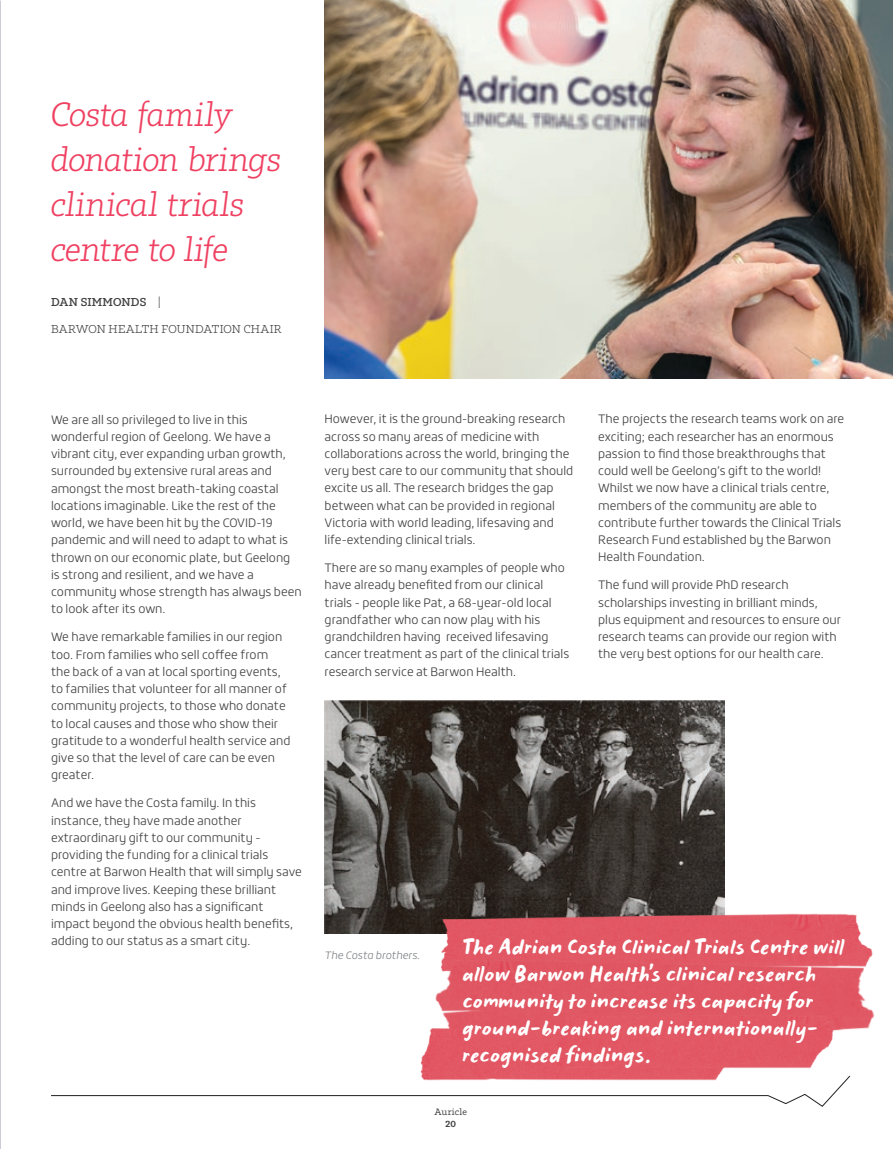
<style>
.page{position:relative;width:893px;height:1149px;background:#fff}
.page>*{position:absolute;margin:0;border:0;box-sizing:border-box;transform-origin:0 0}
.t1{font:italic 300 33px/45px "Tabac Slab";letter-spacing:-.01em;color:#ef4061}
.t2{font:28.65px/27px "Touch Base";letter-spacing:.015em;color:#fff}
.t3{font:300 12px/17.2px "Roihu";color:#414142}
.t4{font:300 11.25px "Tabac Slab";letter-spacing:.02em;color:#414142}
.t5{font:500 11.25px "Tabac Slab";letter-spacing:.015em;color:#414142}
.t6{font:italic 300 10.5px "Roihu";color:#808285}
.t7{font:9px "Tabac Slab";letter-spacing:.025em;color:#414142}
.t8{font:600 9px "Tabac Slab";color:#414142}
.s1{font-weight:300}
</style>
<div class="page">
<img style="left:325px;top:0;width:568px;height:378px">
<img style="left:325px;top:700px;width:399px;height:233px">
<img style="left:402px;top:906px;width:470px;height:45px">
<img style="left:420px;top:1024px;width:303px;height:51px">
<img style="left:435px;top:951px;width:438px;height:73px">
<img style="left:485px;top:1008px;width:390px;height:62px">
<svg style="left:51px;top:1075px;width:799px;height:31px"></svg>
<h1 class="t1" style="left:51px;top:93px;width:232px">Costa family donation brings clinical trials centre to life</h1>
<p class="t5" style="left:51px;top:296px;width:111px">DAN SIMMONDS <span class="s1">|</span></p>
<p class="t4" style="left:51px;top:323px;width:232px">BARWON HEALTH FOUNDATION CHAIR</p>
<p class="t3" style="left:51px;top:410px;width:252px">We are all so privileged to live in this wonderful region of Geelong. We have a vibrant city, ever expanding urban growth, surrounded by extensive rural areas and amongst the most breath-taking coastal locations imaginable. Like the rest of the world, we have been hit by the COVID-19 pandemic and will need to adapt to what is thrown on our economic plate, but Geelong is strong and resilient, and we have a community whose strength has always been to look after its own.</p>
<p class="t3" style="left:51px;top:628px;width:241px">We have remarkable families in our region too. From families who sell coffee from<br>the back of a van at local sporting events, to families that volunteer for all manner of community projects, to those who donate to local causes and those who show their gratitude to a wonderful health service and give so that the level of care can be even greater.</p>
<p class="t3" style="left:51px;top:794px;width:252px">And we have the Costa family. In this instance, they have made another extraordinary gift to our community - providing the funding for a clinical trials centre at Barwon Health that will simply save and improve lives. Keeping these brilliant minds in Geelong also has a significant impact beyond the obvious health benefits, adding to our status as a smart city.</p>
<p class="t3" style="left:325px;top:410px;width:250px">However, it is the ground-breaking research across so many areas of medicine with collaborations across the world, bringing the very best care to our community that should excite us all. The research bridges the gap between what can be provided in regional Victoria with world leading, lifesaving and life-extending clinical trials.</p>
<p class="t3" style="left:325px;top:559px;width:246px">There are so many examples of people who have already benefited from our clinical trials - people like Pat, a 68-year-old local grandfather who can now play with his grandchildren having received lifesaving cancer treatment as part of the clinical trials research service at Barwon Health.</p>
<p class="t3" style="left:598px;top:410px;width:248px">The projects the research teams work on are exciting; each researcher has an enormous passion to find those breakthroughs that could well be Geelong’s gift to the world!<br>Whilst we now have a clinical trials centre, members of the community are able to contribute further towards the Clinical Trials Research Fund established by the Barwon Health Foundation.</p>
<p class="t3" style="left:598px;top:576px;width:244px">The fund will provide PhD research scholarships investing in brilliant minds, plus equipment and resources to ensure our research teams can provide our region with the very best options for our health care.</p>
<p class="t6" style="left:325px;top:949px;width:97px">The Costa brothers.</p>
<h2 class="t2" style="left:462px;top:931px;width:384px">The Adrian Costa Clinical Trials Centre will allow Barwon Health’s clinical research community to increase its capacity for ground-breaking and internationally&shy;recognised findings.</h2>
<p class="t7" style="left:434px;top:1106px;width:34px">Auricle</p>
<p class="t8" style="left:445px;top:1118px;width:12px">20</p>
</div>
